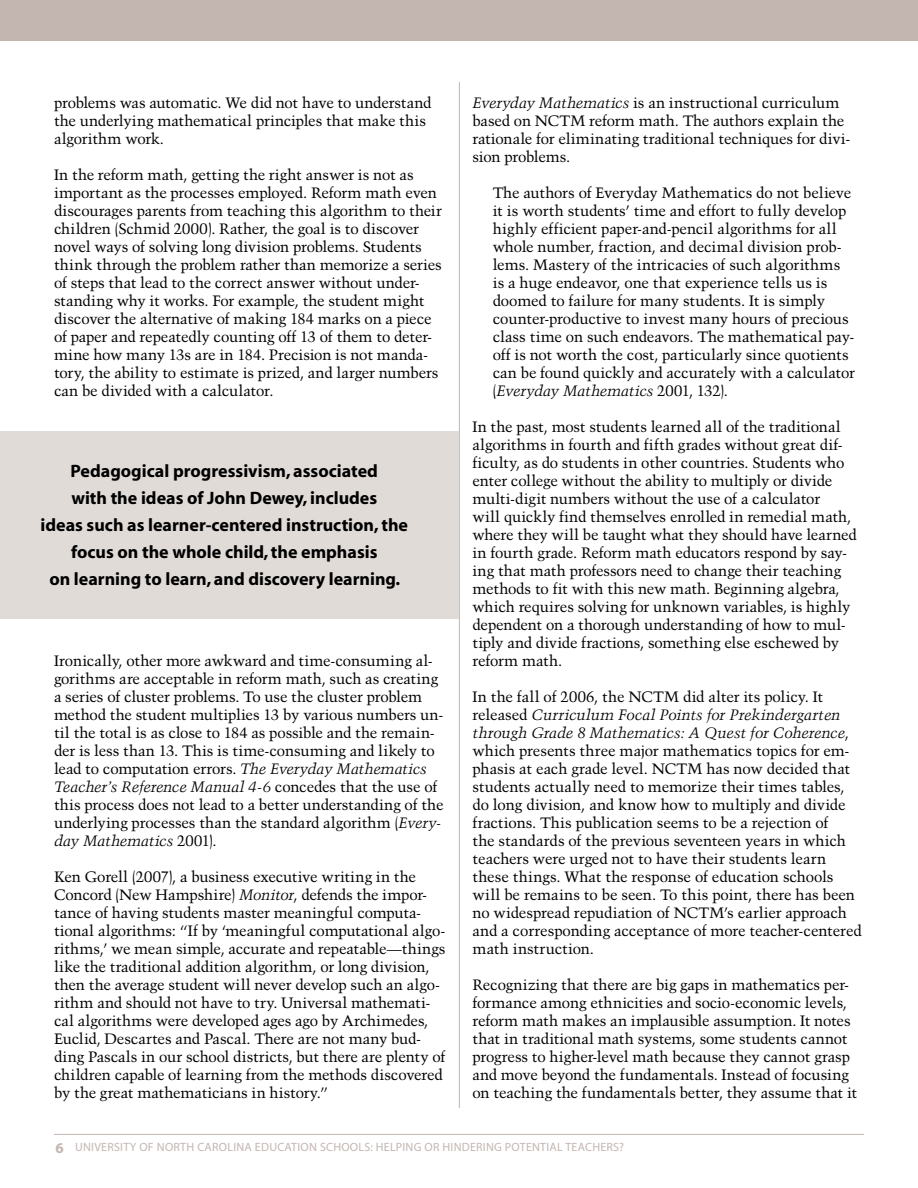
<style>
.page{position:relative;width:918px;height:1188px;background:#fff}
.page>*{position:absolute;margin:0;border:0;box-sizing:border-box;transform-origin:0 0}
.t1{font:700 18px/27px "Myriad";color:#000;text-align:center}
.t2{font:15px/18px "Trump Mediaeval";letter-spacing:-.01em;color:#000}
.t3{font:12px "Myriad Pro";letter-spacing:.02em;color:#c3b6b1}
.s1{font-style:italic}
.s2{font-weight:700;font-size:15px}
</style>
<div class="page">
<hr style="left:54px;top:1134px;width:810px;height:1px;background:#c3b6b1">
<div style="left:0;top:0;width:918px;height:40px;background:#c3b6b1"></div>
<hr style="left:459px;top:82px;width:1px;height:1026px;background:#c3b6b1">
<div style="left:0;top:432px;width:459px;height:187px;background:#e1dbd8"></div>
<p class="t2" style="left:54px;top:94px;width:379px">problems was automatic. We did not have to understand the underlying mathematical principles that make this algorithm work.</p>
<p class="t2" style="left:54px;top:166px;width:389px">In the reform math, getting the right answer is not as important as the processes employed. Reform math even discourages parents from teaching this algorithm to their children (Schmid 2000). Rather, the goal is to discover novel ways of solving long division problems. Students think through the problem rather than memorize a series of steps that lead to the correct answer without under&shy;standing why it works. For example, the student might discover the alternative of making 184 marks on a piece of paper and repeatedly counting off 13 of them to deter&shy;mine how many 13s are in 184. Precision is not manda&shy;tory, the ability to estimate is prized, and larger numbers can be divided with a calculator.</p>
<p class="t1" style="left:41px;top:458px;width:369px">Pedagogical progressivism, associated<br>with the ideas of John Dewey, includes<br>ideas such as learner-centered instruction, the focus on the whole child, the emphasis<br>on learning to learn, and discovery learning.</p>
<p class="t2" style="left:54px;top:652px;width:391px">Ironically, other more awkward and time-consuming al&shy;gorithms are acceptable in reform math, such as creating a series of cluster problems. To use the cluster problem method the student multiplies 13 by various numbers un&shy;til the total is as close to 184 as possible and the remain&shy;der is less than 13. This is time-consuming and likely to lead to computation errors. <span class="s1">The Everyday Mathematics Teacher’s Reference Manual 4-6</span> concedes that the use of this process does not lead to a better understanding of the underlying processes than the standard algorithm (<span class="s1">Every&shy;day Mathematics</span> 2001).</p>
<p class="t2" style="left:54px;top:868px;width:393px">Ken Gorell (2007), a business executive writing in the Concord (New Hampshire) <span class="s1">Monitor</span>, defends the impor&shy;tance of having students master meaningful computa&shy;tional algorithms: “If by ‘meaningful computational algo&shy;rithms,’ we mean simple, accurate and repeatable—things like the traditional addition algorithm, or long division, then the average student will never develop such an algo&shy;rithm and should not have to try. Universal mathemati&shy;cal algorithms were developed ages ago by Archimedes, Euclid, Descartes and Pascal. There are not many bud&shy;ding Pascals in our school districts, but there are plenty of children capable of learning from the methods discovered by the great mathematicians in history.”</p>
<p class="t2" style="left:472px;top:94px;width:379px"><span class="s1">Everyday Mathematics</span> is an instructional curriculum based on NCTM reform math. The authors explain the rationale for eliminating traditional techniques for divi&shy;sion problems.</p>
<p class="t2" style="left:493px;top:184px;width:364px">The authors of Everyday Mathematics do not believe it is worth students’ time and effort to fully develop highly efficient paper-and-pencil algorithms for all whole number, fraction, and decimal division prob&shy;lems. Mastery of the intricacies of such algorithms is a huge endeavor, one that experience tells us is doomed to failure for many students. It is simply counter-productive to invest many hours of precious class time on such endeavors. The mathematical pay&shy;off is not worth the cost, particularly since quotients can be found quickly and accurately with a calculator (<span class="s1">Everyday Mathematics</span> 2001, 132).</p>
<p class="t2" style="left:472px;top:418px;width:386px">In the past, most students learned all of the traditional algorithms in fourth and fifth grades without great dif&shy;ficulty, as do students in other countries. Students who enter college without the ability to multiply or divide multi-digit numbers without the use of a calculator<br>will quickly find themselves enrolled in remedial math, where they will be taught what they should have learned in fourth grade. Reform math educators respond by say&shy;ing that math professors need to change their teaching methods to fit with this new math. Beginning algebra, which requires solving for unknown variables, is highly dependent on a thorough understanding of how to mul&shy;tiply and divide fractions, something else eschewed by reform math.</p>
<p class="t2" style="left:472px;top:688px;width:391px">In the fall of 2006, the NCTM did alter its policy. It released <span class="s1">Curriculum Focal Points for Prekindergarten through Grade 8 Mathematics: A Quest for Coherence</span>, which presents three major mathematics topics for em&shy;phasis at each grade level. NCTM has now decided that students actually need to memorize their times tables, do long division, and know how to multiply and divide fractions. This publication seems to be a rejection of<br>the standards of the previous seventeen years in which teachers were urged not to have their students learn these things. What the response of education schools will be remains to be seen. To this point, there has been no widespread repudiation of NCTM’s earlier approach and a corresponding acceptance of more teacher-centered math instruction.</p>
<p class="t2" style="left:472px;top:976px;width:386px">Recognizing that there are big gaps in mathematics per&shy;formance among ethnicities and socio-economic levels, reform math makes an implausible assumption. It notes that in traditional math systems, some students cannot progress to higher-level math because they cannot grasp and move beyond the fundamentals. Instead of focusing on teaching the fundamentals better, they assume that it</p>
<p class="t3" style="left:56px;top:1140px;width:570px"><span class="s2">6</span> UNIVERSITY OF NORTH CAROLINA EDUCATION SCHOOLS: HELPING OR HINDERING POTENTIAL TEACHERS?</p>
</div>
